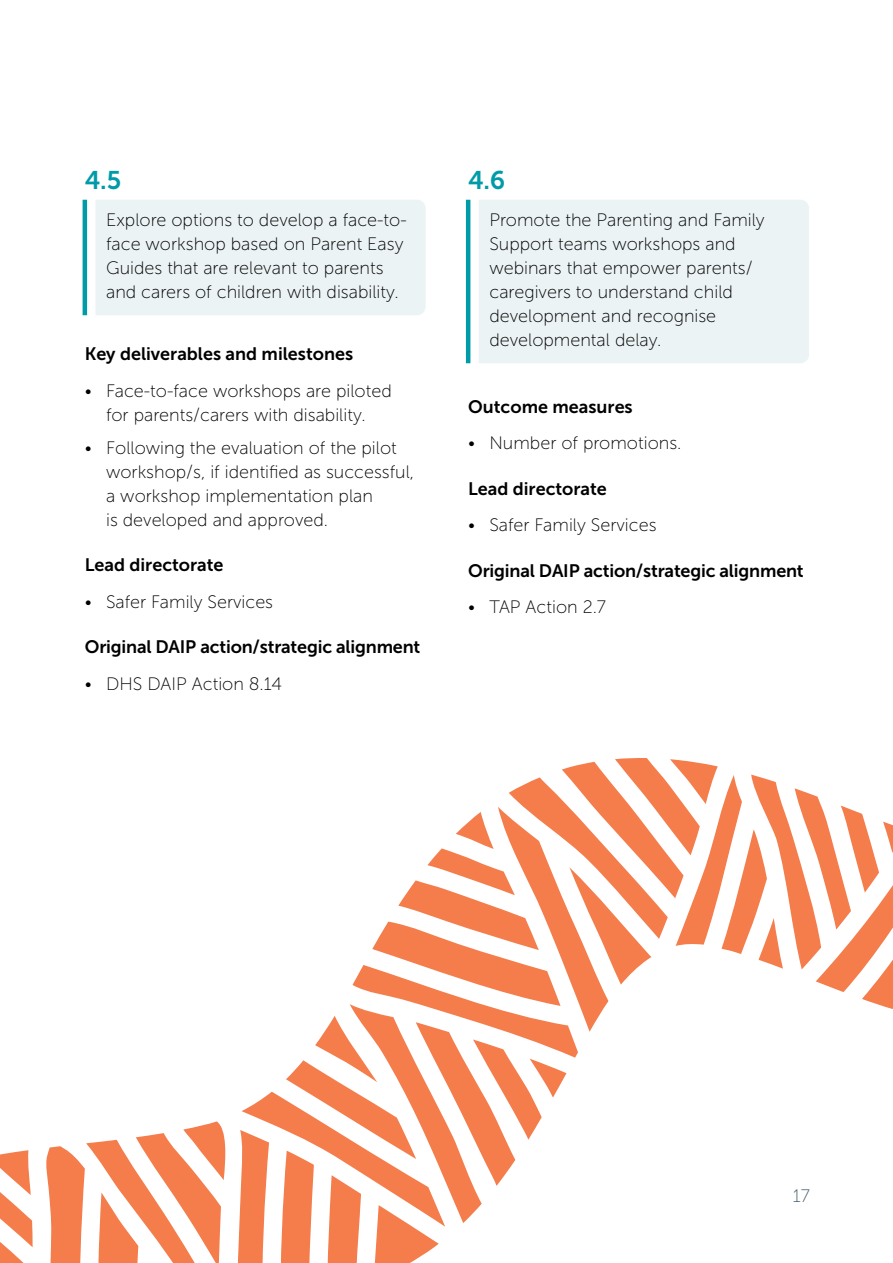
<style>
.page{position:relative;width:893px;height:1263px;background:#fff}
.page>*{position:absolute;margin:0;border:0;box-sizing:border-box;transform-origin:0 0}
.t1{font:25.5px "Museo Sans 700";color:#009ba8}
.t2{font:18px/24px "Museo Sans 100";color:#000}
.t3{font:18px "Museo Sans 700";letter-spacing:-.005em;color:#000}
.t4{font:18px "Museo Sans 100";color:#405866}
</style>
<div class="page">
<div style="left:95px;top:200px;width:331px;height:115px;background:#ebf3f4"></div>
<hr style="left:83px;top:200px;width:4px;height:115px;background:#009ba8">
<div style="left:479px;top:200px;width:330px;height:163px;background:#ebf3f4"></div>
<hr style="left:466px;top:200px;width:4px;height:163px;background:#009ba8">
<svg style="left:0;top:758px;width:893px;height:505px"></svg>
<p class="t1" style="left:85px;top:166px;width:38px">4.5</p>
<p class="t2" style="left:106px;top:208px;width:302px">Explore options to develop a face-to&shy;face workshop based on Parent Easy Guides that are relevant to parents and carers of children with disability.</p>
<p class="t3" style="left:85px;top:344px;width:270px">Key deliverables and milestones</p>
<p class="t2" style="left:85px;top:379px;width:308px;text-align:center">• Face-to-face workshops are piloted for parents/carers with disability.</p>
<p class="t2" style="left:106px;top:436px;width:310px;text-indent:-21px">• Following the evaluation of the pilot workshop/s, if identified as successful, a workshop implementation plan<br>is developed and approved.</p>
<p class="t3" style="left:85px;top:555px;width:140px">Lead directorate</p>
<p class="t2" style="left:85px;top:590px;width:190px">• Safer Family Services</p>
<p class="t3" style="left:85px;top:637px;width:337px">Original DAIP action/strategic alignment</p>
<p class="t2" style="left:85px;top:672px;width:199px">• DHS DAIP Action 8.14</p>
<p class="t1" style="left:468px;top:166px;width:39px">4.6</p>
<p class="t2" style="left:489px;top:208px;width:277px">Promote the Parenting and Family<br>Support teams workshops and webinars that empower parents/ caregivers to understand child development and recognise developmental delay.</p>
<p class="t3" style="left:468px;top:396px;width:166px">Outcome measures</p>
<p class="t2" style="left:468px;top:431px;width:215px">• Number of promotions.</p>
<p class="t3" style="left:468px;top:478px;width:140px">Lead directorate</p>
<p class="t2" style="left:468px;top:513px;width:190px">• Safer Family Services</p>
<p class="t3" style="left:468px;top:560px;width:337px">Original DAIP action/strategic alignment</p>
<p class="t2" style="left:468px;top:595px;width:139px">• TAP Action 2.7</p>
<p class="t4" style="left:793px;top:1186px;width:19px">17</p>
</div>
